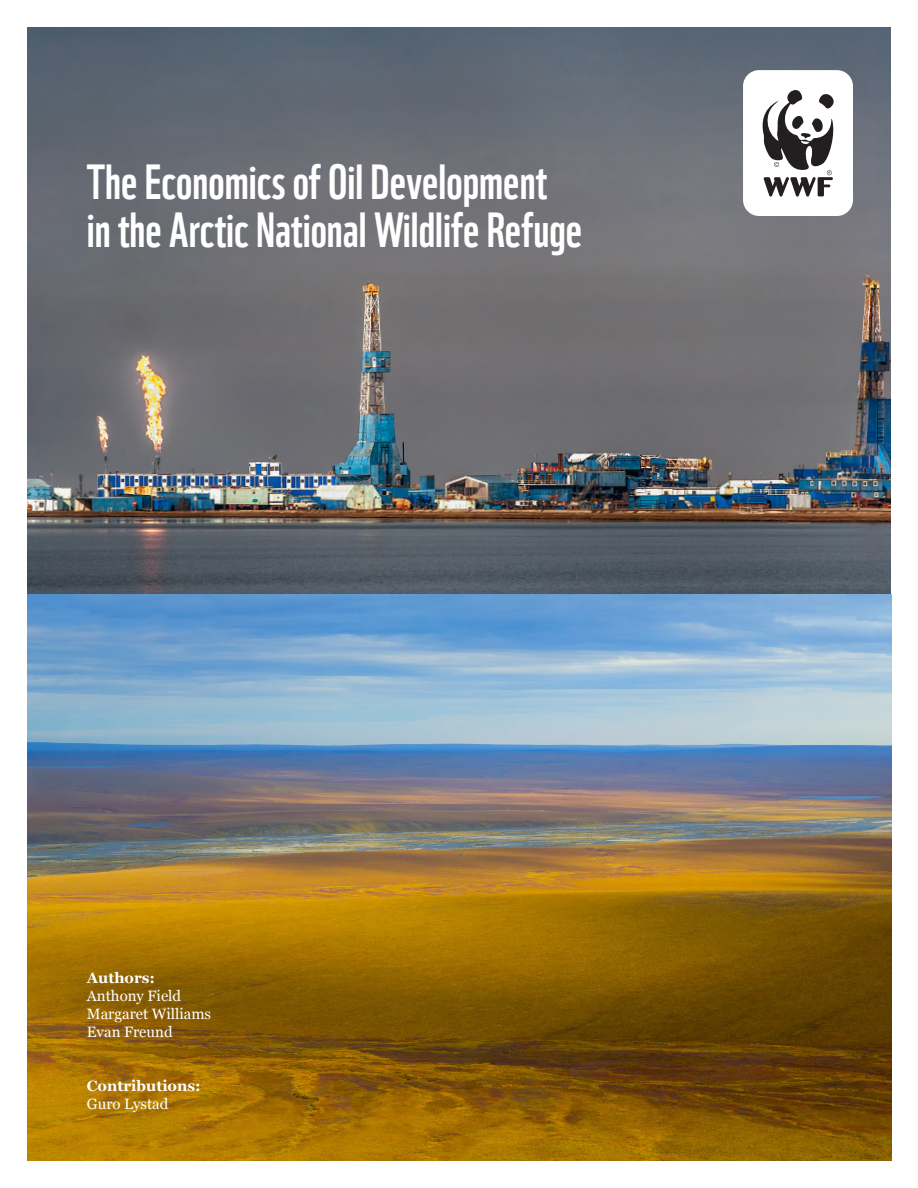
<style>
.page{position:relative;width:918px;height:1188px;background:#fff}
.page>*{position:absolute;margin:0;border:0;box-sizing:border-box;transform-origin:0 0}
.t1{font:48px/48px "WWF";color:#fff}
.t2{font:15px "Georgia";color:#fff}
.t3{font:700 15px "Georgia";color:#fff}
</style>
<div class="page">
<img style="left:27px;top:27px;width:865px;height:1134px">
<div style="left:743px;top:70px;width:110px;height:146px;background:#fff;border-radius:16px"></div>
<svg style="left:762px;top:90px;width:72px;height:107px"></svg>
<p class="t1" style="left:87px;top:153px;width:497px">The Economics of Oil Development in the Arctic National Wildlife Refuge</p>
<p class="t3" style="left:87px;top:969px;width:70px">Authors:</p>
<p class="t2" style="left:87px;top:987px;width:96px">Anthony Field</p>
<p class="t2" style="left:87px;top:1005px;width:126px">Margaret Williams</p>
<p class="t2" style="left:87px;top:1023px;width:87px">Evan Freund</p>
<p class="t3" style="left:87px;top:1077px;width:115px">Contributions:</p>
<p class="t2" style="left:87px;top:1095px;width:83px">Guro Lystad</p>
</div>
